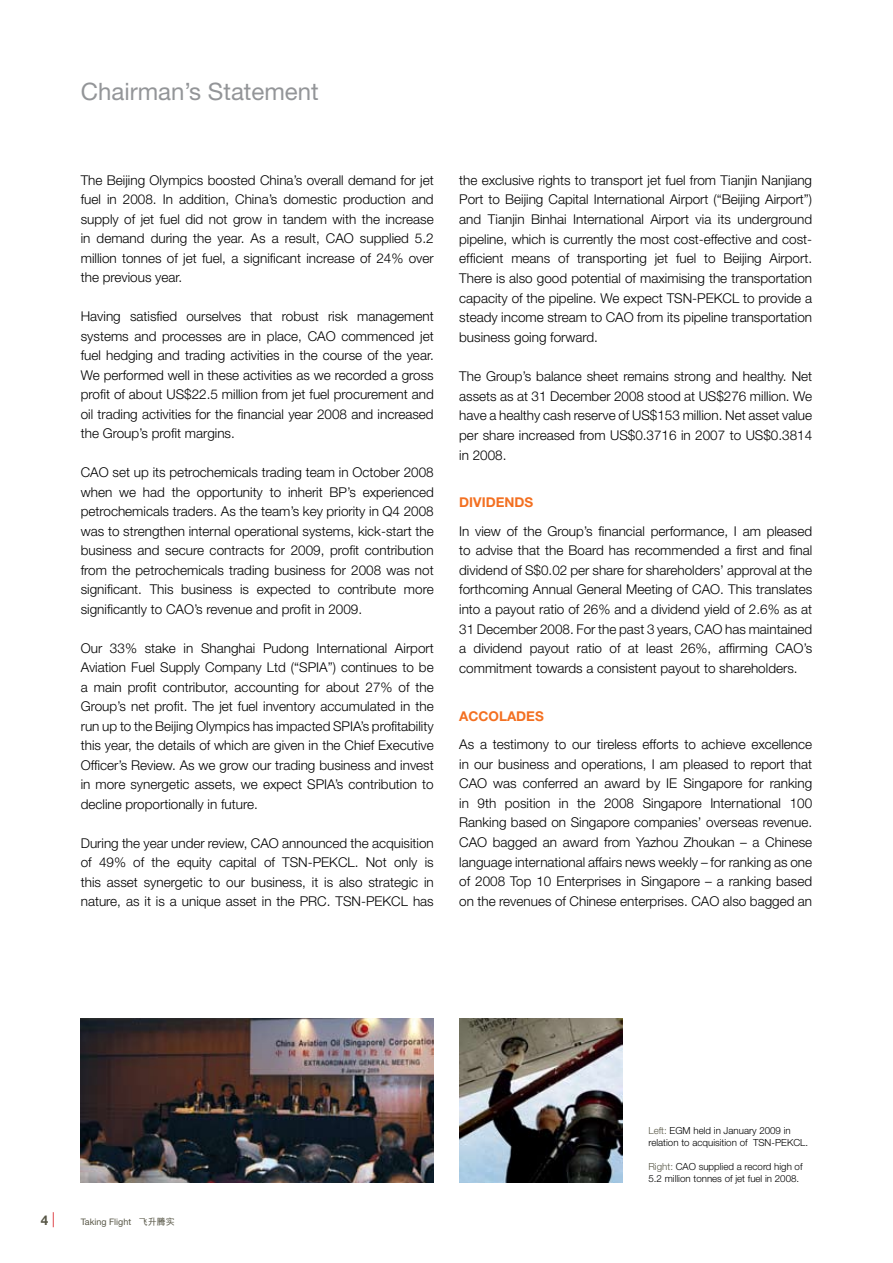
<style>
.page{position:relative;width:893px;height:1263px;background:#fff}
.page>*{position:absolute;margin:0;border:0;box-sizing:border-box;transform-origin:0 0}
.t1{font:24px "Helvetica Neue";color:#939598}
.t2{font:300 13.5px/19.5px "Helvetica Neue";color:#000;text-align:justify}
.t3{font:700 13.5px "Helvetica Neue";color:#f37021}
.t4{font:700 13.5px "Helvetica Neue";color:#585747}
.t5{font:300 9.75px/12px "Helvetica Neue";color:#000}
.t6{font:9px "Helvetica Neue";color:#585747}
.s1{font-weight:300;font-size:15px;color:#d71920}
.s2{font-family:"M Hei GB";font-weight:700}
.s3{color:#585747}
</style>
<div class="page">
<img style="left:81px;top:1018px;width:353px;height:164px">
<img style="left:459px;top:1018px;width:164px;height:164px">
<h1 class="t1" style="left:81px;top:77px;width:239px">Chairman’s Statement</h1>
<p class="t2" style="left:81px;top:170px;width:354px">The Beijing Olympics boosted China’s overall demand for jet fuel in 2008. In addition, China’s domestic production and supply of jet fuel did not grow in tandem with the increase in demand during the year. As a result, CAO supplied 5.2 million tonnes of jet fuel, a significant increase of 24% over the previous year.</p>
<p class="t2" style="left:81px;top:307px;width:354px">Having satisfied ourselves that robust risk management systems and processes are in place, CAO commenced jet fuel hedging and trading activities in the course of the year.<br>We performed well in these activities as we recorded a gross profit of about US$22.5 million from jet fuel procurement and oil trading activities for the financial year 2008 and increased the Group’s profit margins.</p>
<p class="t2" style="left:81px;top:463px;width:354px">CAO set up its petrochemicals trading team in October 2008 when we had the opportunity to inherit BP’s experienced petrochemicals traders. As the team’s key priority in Q4 2008 was to strengthen internal operational systems, kick-start the business and secure contracts for 2009, profit contribution from the petrochemicals trading business for 2008 was not significant. This business is expected to contribute more significantly to CAO’s revenue and profit in 2009.</p>
<p class="t2" style="left:81px;top:638px;width:354px">Our 33% stake in Shanghai Pudong International Airport Aviation Fuel Supply Company Ltd (“SPIA”) continues to be a main profit contributor, accounting for about 27% of the Group’s net profit. The jet fuel inventory accumulated in the run up to the Beijing Olympics has impacted SPIA’s profitability this year, the details of which are given in the Chief Executive Officer’s Review. As we grow our trading business and invest in more synergetic assets, we expect SPIA’s contribution to decline proportionally in future.</p>
<p class="t2" style="left:81px;top:833px;width:354px">During the year under review, CAO announced the acquisition of 49% of the equity capital of TSN-PEKCL. Not only is this asset synergetic to our business, it is also strategic in nature, as it is a unique asset in the PRC. TSN-PEKCL has</p>
<p class="t2" style="left:459px;top:170px;width:354px">the exclusive rights to transport jet fuel from Tianjin Nanjiang Port to Beijing Capital International Airport (“Beijing Airport”) and Tianjin Binhai International Airport via its underground pipeline, which is currently the most cost-effective and cost&shy;efficient means of transporting jet fuel to Beijing Airport.<br>There is also good potential of maximising the transportation capacity of the pipeline. We expect TSN-PEKCL to provide a steady income stream to CAO from its pipeline transportation business going forward.</p>
<p class="t2" style="left:459px;top:366px;width:354px">The Group’s balance sheet remains strong and healthy. Net assets as at 31 December 2008 stood at US$276 million. We have a healthy cash reserve of US$153 million. Net asset value per share increased from US$0.3716 in 2007 to US$0.3814 in 2008.</p>
<p class="t3" style="left:459px;top:494px;width:32px">DIVIDENDS</p>
<p class="t2" style="left:459px;top:521px;width:354px">In view of the Group’s financial performance, I am pleased to advise that the Board has recommended a first and final dividend of S$0.02 per share for shareholders’ approval at the forthcoming Annual General Meeting of CAO. This translates into a payout ratio of 26% and a dividend yield of 2.6% as at 31 December 2008. For the past 3 years, CAO has maintained a dividend payout ratio of at least 26%, affirming CAO’s commitment towards a consistent payout to shareholders.</p>
<p class="t3" style="left:459px;top:708px;width:20px">ACCOLADES</p>
<p class="t2" style="left:459px;top:734px;width:354px">As a testimony to our tireless efforts to achieve excellence in our business and operations, I am pleased to report that CAO was conferred an award by IE Singapore for ranking in 9th position in the 2008 Singapore International 100<br>Ranking based on Singapore companies’ overseas revenue.<br>CAO bagged an award from Yazhou Zhoukan – a Chinese language international affairs news weekly – for ranking as one of 2008 Top 10 Enterprises in Singapore – a ranking based on the revenues of Chinese enterprises. CAO also bagged an</p>
<p class="t4" style="left:41px;top:1211px;width:16px">4 <span class="s1">|</span></p>
<p class="t6" style="left:81px;top:1216px;width:96px">Taking Flight <span class="s2">飞升腾实</span></p>
<p class="t5" style="left:648px;top:1124px;width:161px"><span class="s3">Left:</span> EGM held in January 2009 in relation to acquisition of TSN-PEKCL.</p>
<p class="t5" style="left:648px;top:1160px;width:156px"><span class="s3">Right:</span> CAO supplied a record high of<br>5.2 million tonnes of jet fuel in 2008.</p>
</div>
